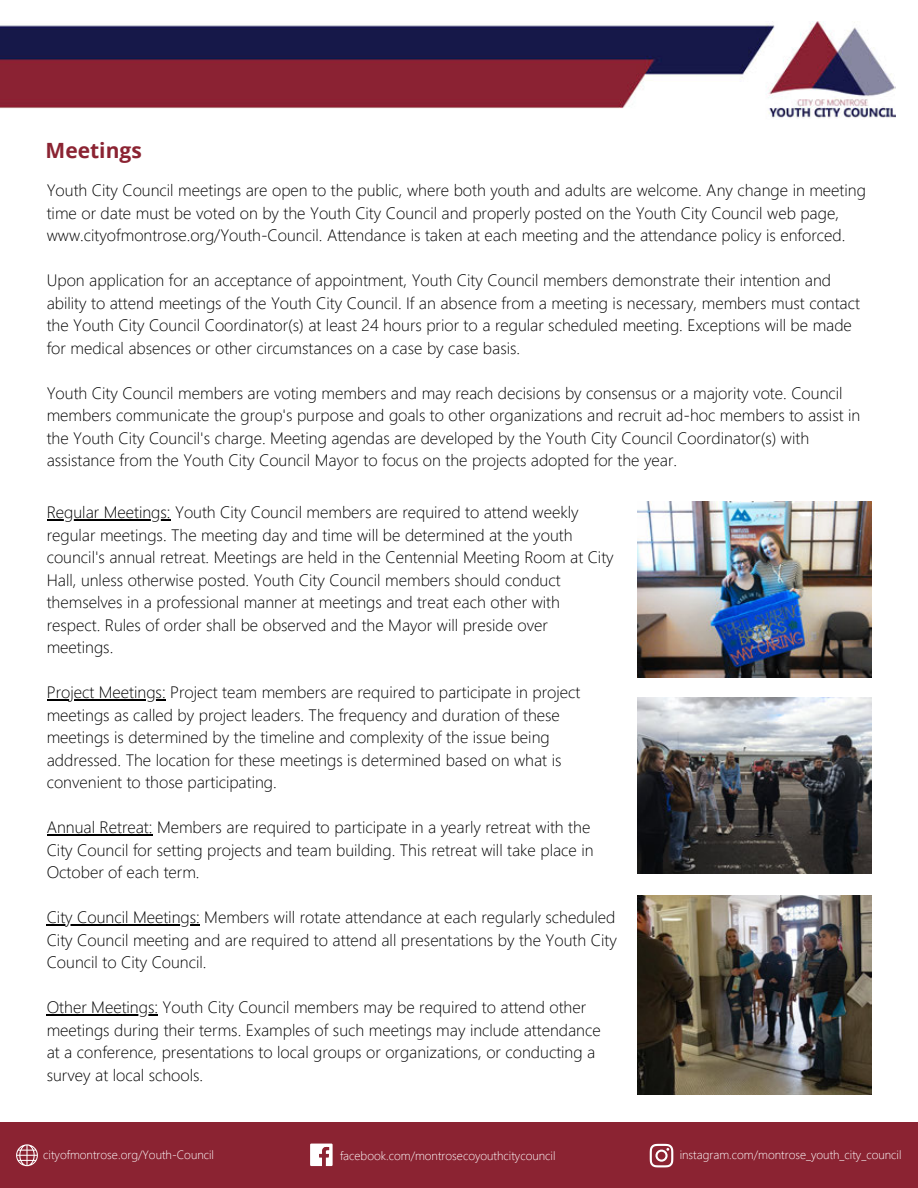
<style>
.page{position:relative;width:918px;height:1188px;background:#fff}
.page>*{position:absolute;margin:0;border:0;box-sizing:border-box;transform-origin:0 0}
.t1{font:700 21px "Open Sans";color:#8b2332}
.t2{font:300 16.5px/22.5px "Segoe UI";color:#000}
.t3{font:300 12px "Segoe UI";color:#fff}
</style>
<div class="page">
<img style="left:0;top:21px;width:896px;height:97px">
<img style="left:637px;top:502px;width:234px;height:175px">
<img style="left:637px;top:698px;width:234px;height:175px">
<img style="left:637px;top:895px;width:234px;height:200px">
<hr style="left:47px;top:519px;width:124px;height:2px;background:#000">
<hr style="left:47px;top:699px;width:119px;height:2px;background:#000">
<hr style="left:47px;top:834px;width:105px;height:2px;background:#000">
<hr style="left:47px;top:924px;width:153px;height:2px;background:#000">
<hr style="left:47px;top:1014px;width:111px;height:2px;background:#000">
<div style="left:0;top:1122px;width:918px;height:66px;background:#8b2332"></div>
<svg style="left:310px;top:1144px;width:23px;height:22px"></svg>
<svg style="left:650px;top:1144px;width:23px;height:23px"></svg>
<svg style="left:16px;top:1144px;width:22px;height:22px"></svg>
<p class="t1" style="left:46px;top:135px;width:98px">Meetings</p>
<p class="t2" style="left:47px;top:178px;width:821px">Youth City Council meetings are open to the public, where both youth and adults are welcome. Any change in meeting time or date must be voted on by the Youth City Council and properly posted on the Youth City Council web page, www.cityofmontrose.org/Youth-Council. Attendance is taken at each meeting and the attendance policy is enforced.</p>
<p class="t2" style="left:47px;top:268px;width:815px">Upon application for an acceptance of appointment, Youth City Council members demonstrate their intention and ability to attend meetings of the Youth City Council. If an absence from a meeting is necessary, members must contact the Youth City Council Coordinator(s) at least 24 hours prior to a regular scheduled meeting. Exceptions will be made for medical absences or other circumstances on a case by case basis.</p>
<p class="t2" style="left:47px;top:380px;width:815px">Youth City Council members are voting members and may reach decisions by consensus or a majority vote. Council members communicate the group's purpose and goals to other organizations and recruit ad-hoc members to assist in the Youth City Council's charge. Meeting agendas are developed by the Youth City Council Coordinator(s) with assistance from the Youth City Council Mayor to focus on the projects adopted for the year.</p>
<p class="t2" style="left:47px;top:500px;width:568px">Regular Meetings: Youth City Council members are required to attend weekly regular meetings. The meeting day and time will be determined at the youth council's annual retreat. Meetings are held in the Centennial Meeting Room at City Hall, unless otherwise posted. Youth City Council members should conduct themselves in a professional manner at meetings and treat each other with respect. Rules of order shall be observed and the Mayor will preside over meetings.</p>
<p class="t2" style="left:47px;top:680px;width:535px">Project Meetings: Project team members are required to participate in project meetings as called by project leaders. The frequency and duration of these meetings is determined by the timeline and complexity of the issue being addressed. The location for these meetings is determined based on what is convenient to those participating.</p>
<p class="t2" style="left:47px;top:815px;width:548px">Annual Retreat: Members are required to participate in a yearly retreat with the<br>City Council for setting projects and team building. This retreat will take place in<br>October of each term.</p>
<p class="t2" style="left:47px;top:905px;width:572px;text-align:justify">City Council Meetings: Members will rotate attendance at each regularly scheduled City Council meeting and are required to attend all presentations by the Youth City Council to City Council.</p>
<p class="t2" style="left:47px;top:995px;width:556px">Other Meetings: Youth City Council members may be required to attend other meetings during their terms. Examples of such meetings may include attendance at a conference, presentations to local groups or organizations, or conducting a survey at local schools.</p>
<p class="t3" style="left:43px;top:1144px;width:172px">cityofmontrose.org/Youth-Council</p>
<p class="t3" style="left:340px;top:1144px;width:217px">facebook.com/montrosecoyouthcitycouncil</p>
<p class="t3" style="left:680px;top:1144px;width:223px">instagram.com/montrose_youth_city_council</p>
</div>
